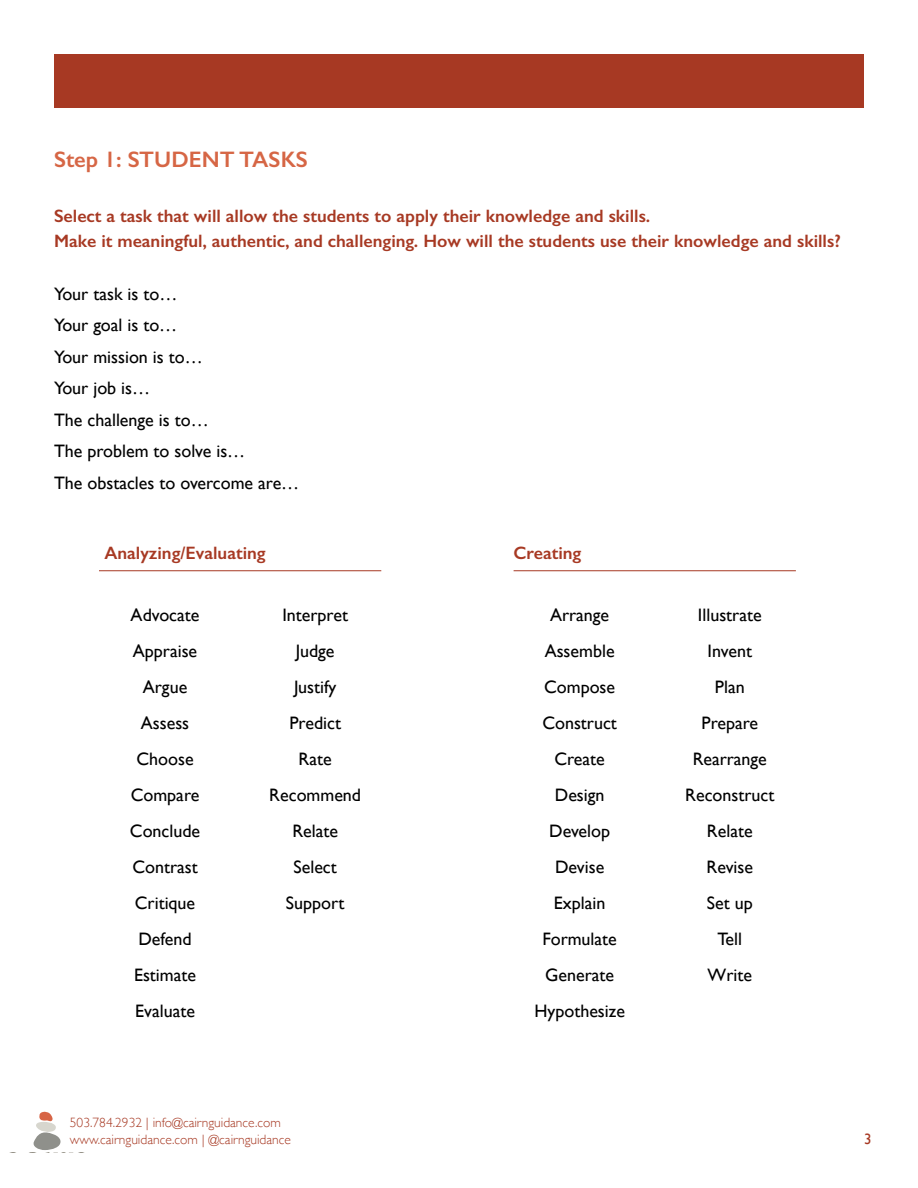
<style>
.page{position:relative;width:918px;height:1188px;background:#fff}
.page>*{position:absolute;margin:0;border:0;box-sizing:border-box;transform-origin:0 0}
.t1{font:600 22.5px "Gill Sans";color:#d66645}
.t2{font:18px/36px "Gill Sans";color:#000;text-align:center}
.t3{font:600 18px "Gill Sans";color:#a73923}
.t4{font:15px "Gill Sans";color:#a73923}
.t5{font:300 13.5px/16.5px "Gill Sans";color:#a73923}
</style>
<div class="page">
<svg style="left:33px;top:1111px;width:28px;height:39px"></svg>
<div style="left:54px;top:54px;width:810px;height:54px;background:#a73923"></div>
<hr style="left:99px;top:570px;width:282px;height:1px;background:#a73923">
<hr style="left:514px;top:570px;width:282px;height:1px;background:#a73923">
<p class="t1" style="left:54px;top:145px;width:255px">Step 1: STUDENT TASKS</p>
<p class="t3" style="left:54px;top:205px;width:598px">Select a task that will allow the students to apply their knowledge and skills.</p>
<p class="t3" style="left:54px;top:230px;width:788px">Make it meaningful, authentic, and challenging. How will the students use their knowledge and skills?</p>
<p class="t2" style="left:54px;top:276px;width:125px">Your task is to…</p>
<p class="t2" style="left:54px;top:307px;width:125px">Your goal is to…</p>
<p class="t2" style="left:54px;top:339px;width:150px">Your mission is to…</p>
<p class="t2" style="left:54px;top:370px;width:98px">Your job is…</p>
<p class="t2" style="left:54px;top:402px;width:156px">The challenge is to…</p>
<p class="t2" style="left:54px;top:433px;width:193px">The problem to solve is…</p>
<p class="t2" style="left:54px;top:465px;width:247px">The obstacles to overcome are…</p>
<p class="t3" style="left:104px;top:542px;width:163px">Analyzing/Evaluating</p>
<p class="t2" style="left:131px;top:597px;width:70px">Advocate</p>
<p class="t2" style="left:133px;top:633px;width:66px">Appraise</p>
<p class="t2" style="left:143px;top:669px;width:46px">Argue</p>
<p class="t2" style="left:141px;top:705px;width:50px">Assess</p>
<p class="t2" style="left:136px;top:741px;width:59px">Choose</p>
<p class="t2" style="left:131px;top:777px;width:70px">Compare</p>
<p class="t2" style="left:130px;top:813px;width:72px">Conclude</p>
<p class="t2" style="left:132px;top:849px;width:67px">Contrast</p>
<p class="t2" style="left:135px;top:885px;width:62px">Critique</p>
<p class="t2" style="left:138px;top:921px;width:55px">Defend</p>
<p class="t2" style="left:134px;top:957px;width:64px">Estimate</p>
<p class="t2" style="left:135px;top:993px;width:61px">Evaluate</p>
<p class="t2" style="left:282px;top:597px;width:67px">Interpret</p>
<p class="t2" style="left:296px;top:633px;width:40px">Judge</p>
<p class="t2" style="left:294px;top:669px;width:44px">Justify</p>
<p class="t2" style="left:289px;top:705px;width:53px">Predict</p>
<p class="t2" style="left:299px;top:741px;width:35px">Rate</p>
<p class="t2" style="left:269px;top:777px;width:93px">Recommend</p>
<p class="t2" style="left:292px;top:813px;width:47px">Relate</p>
<p class="t2" style="left:286px;top:849px;width:60px">Select<br>Support</p>
<p class="t3" style="left:514px;top:542px;width:69px">Creating</p>
<p class="t2" style="left:550px;top:597px;width:61px">Arrange</p>
<p class="t2" style="left:545px;top:633px;width:71px">Assemble</p>
<p class="t2" style="left:544px;top:669px;width:73px">Compose</p>
<p class="t2" style="left:542px;top:705px;width:76px">Construct</p>
<p class="t2" style="left:554px;top:741px;width:52px">Create</p>
<p class="t2" style="left:555px;top:777px;width:51px">Design</p>
<p class="t2" style="left:549px;top:813px;width:62px">Develop</p>
<p class="t2" style="left:555px;top:849px;width:51px">Devise</p>
<p class="t2" style="left:554px;top:885px;width:53px">Explain</p>
<p class="t2" style="left:543px;top:921px;width:76px">Formulate</p>
<p class="t2" style="left:545px;top:957px;width:70px">Generate</p>
<p class="t2" style="left:534px;top:993px;width:92px">Hypothesize</p>
<p class="t2" style="left:698px;top:597px;width:65px">Illustrate</p>
<p class="t2" style="left:708px;top:633px;width:46px">Invent</p>
<p class="t2" style="left:715px;top:669px;width:31px">Plan</p>
<p class="t2" style="left:702px;top:705px;width:58px">Prepare</p>
<p class="t2" style="left:693px;top:741px;width:76px">Rearrange</p>
<p class="t2" style="left:685px;top:777px;width:91px">Reconstruct</p>
<p class="t2" style="left:707px;top:813px;width:47px">Relate</p>
<p class="t2" style="left:707px;top:849px;width:48px">Revise</p>
<p class="t2" style="left:707px;top:885px;width:47px">Set up</p>
<p class="t2" style="left:717px;top:921px;width:26px">Tell</p>
<p class="t2" style="left:708px;top:957px;width:46px">Write</p>
<p class="t5" style="left:70px;top:1114px;width:223px">503.784.2932 | info@cairnguidance.com www.cairnguidance.com | @cairnguidance</p>
<p class="t4" style="left:864px;top:1130px;width:9px">3</p>
</div>
